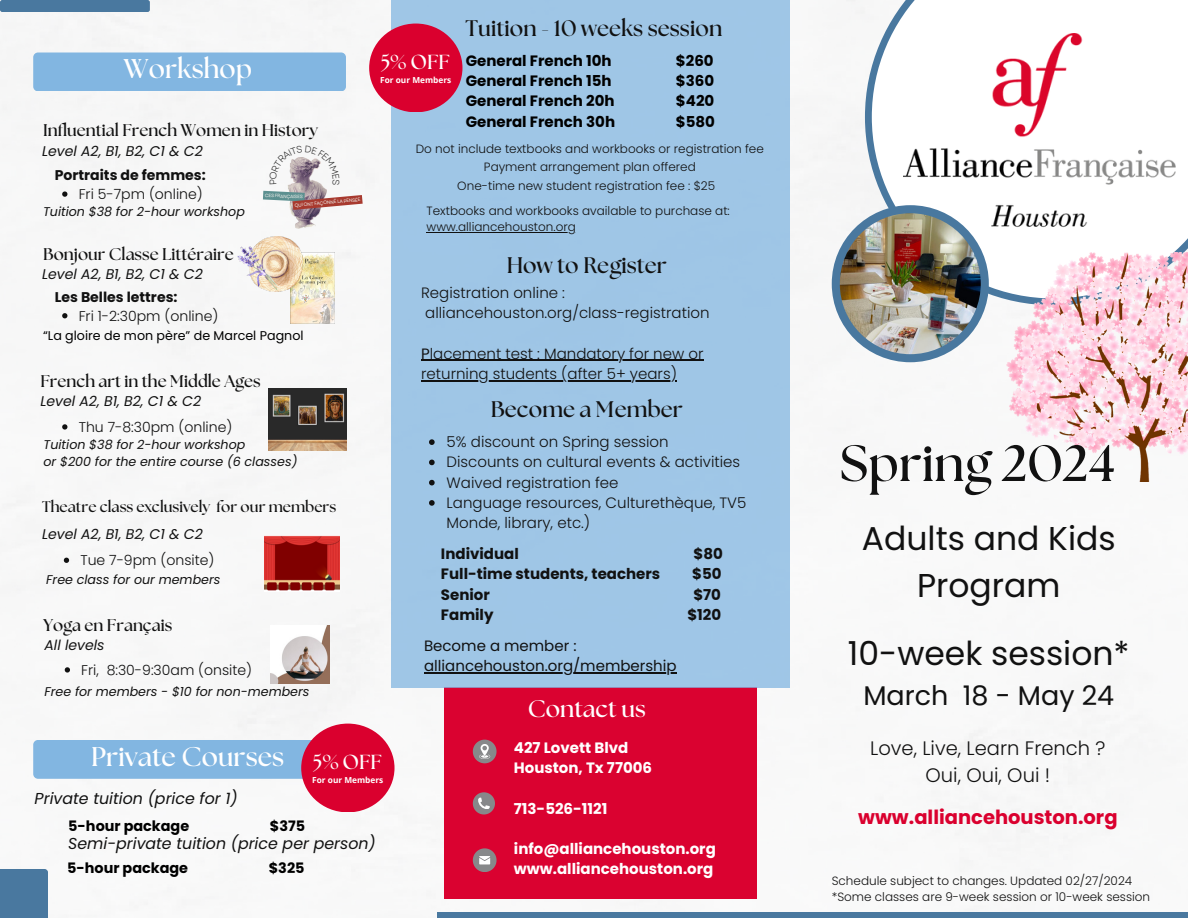
<style>
.page{position:relative;width:1188px;height:918px;background:#fff}
.page>*{position:absolute;margin:0;border:0;box-sizing:border-box;transform-origin:0 0}
.t1{font:700 51px "The Seasons";color:#111}
.t2{font:33px/46.2px "Poppins";color:#111;text-align:center}
.t3{font:700 27px "The Seasons";color:#fff}
.t4{font:27px "Poppins";color:#111}
.t5{font:700 24px "The Seasons";color:#fff}
.t6{font:700 22.5px "The Seasons";color:#111}
.t7{font:700 20.25px "The Seasons";color:#fff}
.t8{font:300 19.5px "Poppins";color:#111}
.t9{font:700 19.5px "Poppins";color:#da002e}
.t10{font:700 16.95px "The Seasons";color:#111}
.t11{font:italic 15.75px "Poppins";color:#111}
.t12{font:700 15.45px "The Seasons";color:#111}
.t13{font:300 15px/20.2px "Poppins";color:#111}
.t14{font:700 15px "Poppins";color:#fff}
.t15{font:700 15px/20.2px "Poppins";color:#000;text-align:justify}
.t16{font:700 15px "Poppins";color:#111}
.t17{font:15px "Poppins";color:#111}
.t18{font:700 14.4px "Poppins";color:#000}
.t19{font:300 14.1px "Poppins";color:#111}
.t20{font:italic 14.1px "Poppins";color:#111}
.t21{font:700 14.1px "Poppins";color:#111}
.t22{font:italic 12.6px "Poppins";color:#111}
.t23{font:12.6px "Poppins";color:#000}
.t24{font:300 12px/16px "Poppins";color:#111}
.t25{font:700 8.25px "Open Sans";color:#fff}
.t26{font:4.65px "Garet";color:#eeede9}
.s1{font-weight:400}
</style>
<div class="page">
<img style="left:0;top:0;width:1131px;height:918px">
<div style="left:444px;top:687px;width:313px;height:212px;background:#da002e"></div>
<svg style="left:473px;top:848px;width:23px;height:24px"></svg>
<svg style="left:865px;top:0;width:323px;height:305px"></svg>
<img style="left:1007px;top:252px;width:181px;height:230px">
<div style="left:832px;top:205px;width:157px;height:157px;background:#49789f;border-radius:50%"></div>
<img style="left:840px;top:213px;width:141px;height:141px;border-radius:50%">
<div style="left:0;top:0;width:150px;height:12px;background:#49789f;border-radius:2px"></div>
<svg style="left:473px;top:740px;width:23px;height:23px"></svg>
<svg style="left:473px;top:792px;width:22px;height:22px"></svg>
<div style="left:438px;top:912px;width:750px;height:6px;background:#49789f"></div>
<img style="left:903px;top:33px;width:273px;height:200px">
<div style="left:392px;top:0;width:398px;height:687px;background:#9fc6e6"></div>
<div style="left:33px;top:53px;width:313px;height:38px;background:#82b6e1;border-radius:5px"></div>
<img style="left:264px;top:535px;width:75px;height:56px">
<svg style="left:62px;top:313px;width:5px;height:5px"></svg>
<img style="left:286px;top:184px;width:41px;height:44px">
<svg style="left:263px;top:191px;width:100px;height:19px"></svg>
<svg style="left:62px;top:191px;width:5px;height:6px"></svg>
<img style="left:269px;top:388px;width:77px;height:62px">
<svg style="left:62px;top:424px;width:5px;height:6px"></svg>
<svg style="left:64px;top:558px;width:5px;height:5px"></svg>
<div style="left:369px;top:24px;width:93px;height:88px;background:#da002e;border-radius:50%"></div>
<div style="left:33px;top:740px;width:313px;height:39px;background:#82b6e1;border-radius:5px"></div>
<div style="left:301px;top:724px;width:94px;height:88px;background:#da002e;border-radius:50%"></div>
<div style="left:0;top:869px;width:48px;height:49px;background:#49789f"></div>
<svg style="left:429px;top:439px;width:6px;height:6px"></svg>
<svg style="left:429px;top:460px;width:6px;height:5px"></svg>
<svg style="left:429px;top:480px;width:6px;height:5px"></svg>
<svg style="left:429px;top:500px;width:6px;height:6px"></svg>
<hr style="left:430px;top:360px;width:274px;height:1px;background:#111">
<hr style="left:421px;top:380px;width:256px;height:1px;background:#111">
<hr style="left:424px;top:672px;width:253px;height:1px;background:#111">
<hr style="left:427px;top:232px;width:149px;height:1px;background:#111">
<img style="left:271px;top:625px;width:58px;height:59px">
<svg style="left:65px;top:667px;width:5px;height:6px"></svg>
<img style="left:291px;top:252px;width:44px;height:71px">
<img style="left:237px;top:236px;width:65px;height:55px">
<svg style="left:269px;top:145px;width:71px;height:39px"></svg>
<p class="t6" style="left:466px;top:18px;width:258px">Tuition - 10 weeks session</p>
<p class="t3" style="left:124px;top:57px;width:130px">Workshop</p>
<p class="t7" style="left:381px;top:53px;width:70px">5% OFF</p>
<p class="t15" style="left:676px;top:51px;width:39px">$260</p>
<p class="t15" style="left:676px;top:71px;width:41px">$360 $420 $580</p>
<p class="t24" style="left:416px;top:140px;width:350px">Do not include textbooks and workbooks or registration fee</p>
<p class="t15" style="left:466px;top:51px;width:148px">General French 10h</p>
<p class="t15" style="left:466px;top:71px;width:148px">General French 15h</p>
<p class="t15" style="left:466px;top:91px;width:150px">General French 20h</p>
<p class="t15" style="left:466px;top:111px;width:151px">General French 30h</p>
<p class="t25" style="left:380px;top:74px;width:73px">For our Members</p>
<h1 class="t10" style="left:43px;top:123px;width:277px">Influential French Women in History</h1>
<p class="t20" style="left:42px;top:141px;width:162px">Level A2, B1, B2, C1 &amp; C2</p>
<p class="t21" style="left:55px;top:165px;width:152px">Portraits de femmes:</p>
<p class="t19" style="left:79px;top:184px;width:126px">Fri 5-7pm (online)</p>
<p class="t22" style="left:43px;top:203px;width:203px">Tuition $38 for 2-hour workshop</p>
<p class="t10" style="left:43px;top:246px;width:192px">Bonjour Classe Littéraire</p>
<h3 class="t20" style="left:42px;top:264px;width:162px">Level A2, B1, B2, C1 &amp; C2</h3>
<p class="t21" style="left:55px;top:287px;width:124px">Les Belles lettres:</p>
<p class="t19" style="left:79px;top:306px;width:141px">Fri 1-2:30pm (online)</p>
<h5 class="t26" style="left:265px;top:192px;width:39px;rotate:3deg">CES FRANÇAISES</h5>
<p class="t26" style="left:294px;top:202px;width:68px;rotate:-5deg">QUI ONT FAÇONNÉ LA PENSÉE</p>
<p class="t23" style="left:43px;top:326px;width:262px">“La gloire de mon père” de Marcel Pagnol</p>
<p class="t10" style="left:40px;top:374px;width:222px">French art in the Middle Ages</p>
<p class="t19" style="left:79px;top:417px;width:155px">Thu 7-8:30pm (online)</p>
<p class="t20" style="left:40px;top:391px;width:162px">Level A2, B1, B2, C1 &amp; C2</p>
<p class="t22" style="left:44px;top:436px;width:203px">Tuition $38 for 2-hour workshop</p>
<p class="t22" style="left:44px;top:453px;width:255px">or $200 for the entire course (6 classes)</p>
<p class="t12" style="left:42px;top:500px;width:296px">Theatre class exclusively for our members</p>
<p class="t19" style="left:80px;top:550px;width:136px">Tue 7-9pm (onsite)</p>
<p class="t22" style="left:46px;top:571px;width:176px">Free class for our members</p>
<p class="t20" style="left:42px;top:525px;width:162px">Level A2, B1, B2, C1 &amp; C2</p>
<h3 class="t10" style="left:44px;top:617px;width:130px">Yoga en Français</h3>
<p class="t20" style="left:44px;top:635px;width:62px">All levels</p>
<p class="t19" style="left:81px;top:660px;width:172px">Fri, 8:30-9:30am (onsite)</p>
<p class="t22" style="left:44px;top:682px;width:267px">Free for members - $10 for non-members</p>
<p class="t3" style="left:91px;top:744px;width:195px">Private Courses</p>
<p class="t7" style="left:313px;top:753px;width:70px">5% OFF</p>
<p class="t25" style="left:312px;top:774px;width:73px">For our Members</p>
<p class="t18" style="left:68px;top:816px;width:122px">5-hour package</p>
<p class="t18" style="left:270px;top:816px;width:37px">$375</p>
<p class="t11" style="left:35px;top:787px;width:205px">Private tuition (price for 1)</p>
<p class="t11" style="left:68px;top:832px;width:309px">Semi-private tuition (price per person)</p>
<p class="t18" style="left:67px;top:858px;width:122px">5-hour package</p>
<p class="t18" style="left:269px;top:858px;width:37px">$325</p>
<p class="t24" style="left:484px;top:159px;width:213px">Payment arrangement plan offered</p>
<p class="t24" style="left:427px;top:203px;width:305px">Textbooks and workbooks available to purchase at: www.alliancehouston.org</p>
<p class="t24" style="left:457px;top:178px;width:259px">One-time new student registration fee : $25</p>
<h5 class="t6" style="left:507px;top:255px;width:162px">How to Register</h5>
<p class="t13" style="left:421px;top:283px;width:145px">Registration online :</p>
<h3 class="t13" style="left:425px;top:303px;width:286px">alliancehouston.org/class-registration</h3>
<p class="t13" style="left:421px;top:343px;width:284px"><span class="s1">P</span>lacement test : Mandatory for new or</p>
<p class="t13" style="left:421px;top:364px;width:257px">returning students (after 5+ years)</p>
<p class="t6" style="left:491px;top:399px;width:194px">Become a Member</p>
<p class="t13" style="left:447px;top:432px;width:224px">5% discount on Spring session</p>
<p class="t13" style="left:447px;top:452px;width:295px">Discounts on cultural events &amp; activities</p>
<p class="t13" style="left:447px;top:472px;width:173px">Waived registration fee</p>
<p class="t13" style="left:447px;top:493px;width:301px">Language resources, Culturethèque, TV5<br>Monde, library, etc.)</p>
<p class="t16" style="left:441px;top:543px;width:79px">Individual</p>
<p class="t16" style="left:694px;top:543px;width:31px">$80</p>
<p class="t16" style="left:441px;top:564px;width:221px">Full-time students, teachers</p>
<p class="t16" style="left:692px;top:564px;width:31px">$50</p>
<p class="t16" style="left:441px;top:584px;width:50px">Senior</p>
<p class="t16" style="left:693px;top:584px;width:29px">$70</p>
<p class="t16" style="left:441px;top:604px;width:54px">Family</p>
<p class="t16" style="left:687px;top:604px;width:35px">$120</p>
<h6 class="t17" style="left:424px;top:635px;width:154px">Become a member :</h6>
<p class="t17" style="left:424px;top:655px;width:254px">alliancehouston.org/membership</p>
<p class="t5" style="left:528px;top:698px;width:120px">Contact us</p>
<p class="t14" style="left:514px;top:737px;width:116px">427 Lovett Blvd</p>
<p class="t14" style="left:514px;top:757px;width:140px">Houston, Tx 77006</p>
<p class="t14" style="left:514px;top:798px;width:95px">713-526-1121</p>
<p class="t14" style="left:514px;top:838px;width:203px">info@alliancehouston.org</p>
<p class="t14" style="left:514px;top:859px;width:201px">www.alliancehouston.org</p>
<h2 class="t1" style="left:840px;top:440px;width:276px">Spring 2024</h2>
<h2 class="t2" style="left:862px;top:516px;width:255px">Adults and Kids<br>Program</h2>
<p class="t2" style="left:848px;top:630px;width:283px">10-week session*</p>
<p class="t4" style="left:863px;top:676px;width:252px">March 18 - May 24</p>
<p class="t8" style="left:870px;top:735px;width:237px">Love, Live, Learn French ?</p>
<p class="t8" style="left:926px;top:762px;width:126px">Oui, Oui, Oui !</p>
<h3 class="t9" style="left:858px;top:804px;width:261px">www.alliancehouston.org</h3>
<h4 class="t24" style="left:832px;top:873px;width:302px">Schedule subject to changes. Updated 02/27/2024</h4>
<p class="t24" style="left:832px;top:889px;width:320px">*Some classes are 9-week session or 10-week session</p>
</div>
